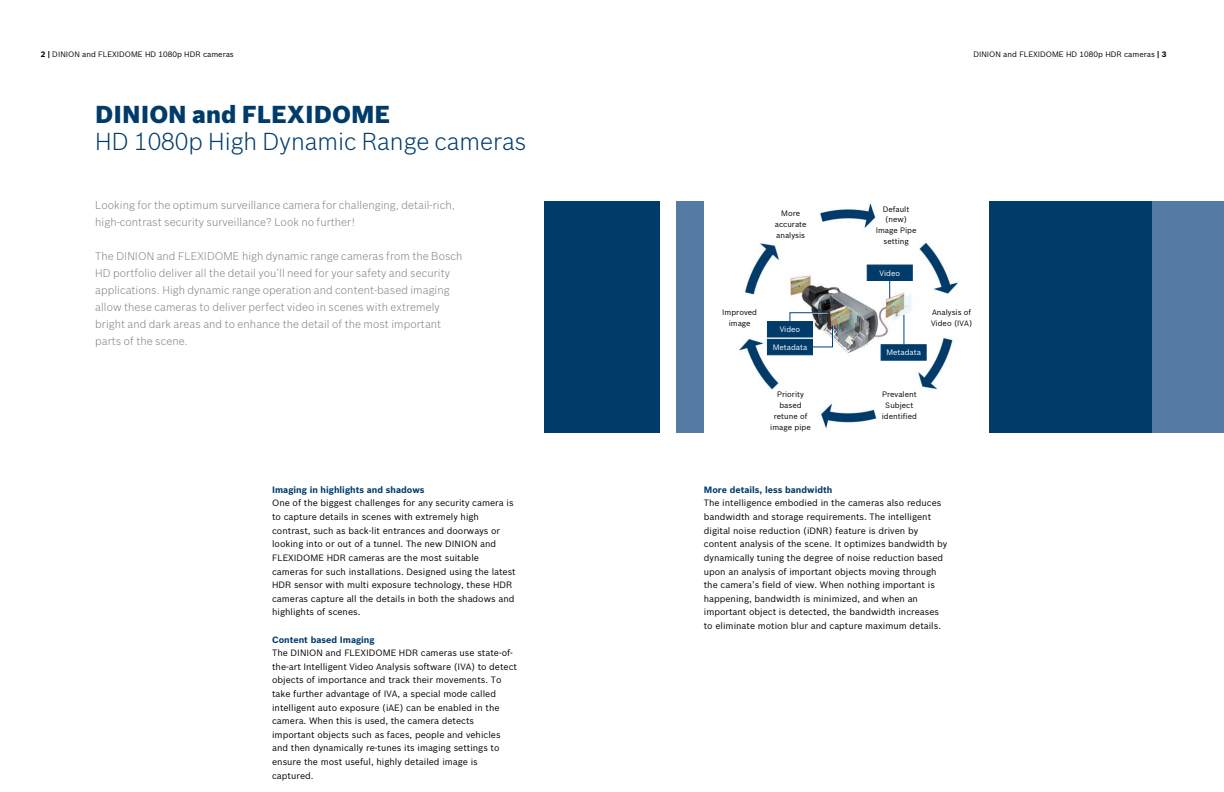
<style>
.page{position:relative;width:1224px;height:792px;background:#fff}
.page>*{position:absolute;margin:0;border:0;box-sizing:border-box;transform-origin:0 0}
.t1{font:300 24px "Bosch Sans";color:#003b6a}
.t2{font:900 24px "Bosch Sans";color:#003b6a}
.t3{font:300 11px/17px "Bosch Sans";letter-spacing:.005em;color:#808285}
.t4{font:9px/13.6px "Bosch Sans";color:#000}
.t5{font:700 9px "Bosch Sans";color:#003b6a}
.t6{font:7.7px/10.9px "Bosch Sans";color:#000;text-align:center}
.t7{font:7.7px "Bosch Sans";color:#fff}
.s1{font-weight:700}
</style>
<div class="page">
<img style="left:739px;top:201px;width:251px;height:231px">
<div style="left:990px;top:201px;width:163px;height:231px;background:#003b6a"></div>
<div style="left:1153px;top:201px;width:71px;height:231px;background:#537ba3"></div>
<div style="left:544px;top:201px;width:116px;height:231px;background:#003b6a"></div>
<div style="left:677px;top:201px;width:27px;height:231px;background:#537ba3"></div>
<svg style="left:889px;top:281px;width:1px;height:17px"></svg>
<div style="left:767px;top:321px;width:46px;height:16px;background:#003b6a"></div>
<div style="left:867px;top:265px;width:46px;height:16px;background:#003b6a;border:1px solid #003b6a"></div>
<div style="left:767px;top:339px;width:46px;height:16px;background:#003b6a;border:1px solid #003b6a"></div>
<div style="left:881px;top:344px;width:46px;height:17px;background:#003b6a;border:1px solid #003b6a"></div>
<svg style="left:789px;top:312px;width:45px;height:36px"></svg>
<hr style="left:904px;top:315px;width:1px;height:30px;background:#00447c">
<p class="t6" style="left:41px;top:49px;width:195px"><span class="s1">2 |</span> DINION and FLEXIDOME HD 1080p HDR cameras</p>
<p class="t6" style="left:973px;top:49px;width:195px">DINION and FLEXIDOME HD 1080p HDR cameras <span class="s1">| 3</span></p>
<h1 class="t2" style="left:95px;top:99px;width:296px">DINION and FLEXIDOME</h1>
<h1 class="t1" style="left:95px;top:127px;width:433px">HD 1080p High Dynamic Range cameras</h1>
<p class="t3" style="left:95px;top:197px;width:361px">Looking for the optimum surveillance camera for challenging, detail-rich, high-contrast security surveillance? Look no further!</p>
<p class="t3" style="left:95px;top:248px;width:369px">The DINION and FLEXIDOME high dynamic range cameras from the Bosch HD portfolio deliver all the detail you’ll need for your safety and security applications. High dynamic range operation and content-based imaging allow these cameras to deliver perfect video in scenes with extremely bright and dark areas and to enhance the detail of the most important parts of the scene.</p>
<p class="t5" style="left:272px;top:484px;width:154px">Imaging in highlights and shadows</p>
<p class="t4" style="left:272px;top:496px;width:245px">One of the biggest challenges for any security camera is to capture details in scenes with extremely high contrast, such as back-lit entrances and doorways or looking into or out of a tunnel. The new DINION and FLEXIDOME HDR cameras are the most suitable cameras for such installations. Designed using the latest HDR sensor with multi exposure technology, these HDR cameras capture all the details in both the shadows and highlights of scenes.</p>
<p class="t5" style="left:272px;top:634px;width:104px">Content based Imaging</p>
<p class="t4" style="left:272px;top:646px;width:246px">The DINION and FLEXIDOME HDR cameras use state-of&shy;the-art Intelligent Video Analysis software (IVA) to detect objects of importance and track their movements. To take further advantage of IVA, a special mode called intelligent auto exposure (iAE) can be enabled in the camera. When this is used, the camera detects important objects such as faces, people and vehicles and then dynamically re-tunes its imaging settings to ensure the most useful, highly detailed image is captured.</p>
<p class="t6" style="left:775px;top:208px;width:33px">More accurate analysis</p>
<p class="t6" style="left:876px;top:203px;width:42px">Default (new)<br>Image Pipe setting</p>
<p class="t6" style="left:722px;top:307px;width:36px">Improved image</p>
<p class="t7" style="left:780px;top:325px;width:22px">Video</p>
<p class="t7" style="left:773px;top:342px;width:36px">Metadata</p>
<p class="t7" style="left:879px;top:268px;width:22px">Video</p>
<p class="t7" style="left:886px;top:348px;width:36px">Metadata</p>
<p class="t6" style="left:931px;top:307px;width:43px;text-align:left">Analysis of<br>Video (IVA)</p>
<p class="t6" style="left:770px;top:389px;width:42px">Priority based retune of image pipe</p>
<p class="t6" style="left:882px;top:389px;width:37px">Prevalent<br>Subject identified</p>
<p class="t5" style="left:704px;top:484px;width:130px">More details, less bandwidth</p>
<p class="t4" style="left:704px;top:496px;width:245px">The intelligence embodied in the cameras also reduces bandwidth and storage requirements. The intelligent digital noise reduction (iDNR) feature is driven by content analysis of the scene. It optimizes bandwidth by dynamically tuning the degree of noise reduction based upon an analysis of important objects moving through the camera’s field of view. When nothing important is happening, bandwidth is minimized, and when an important object is detected, the bandwidth increases to eliminate motion blur and capture maximum details.</p>
</div>
